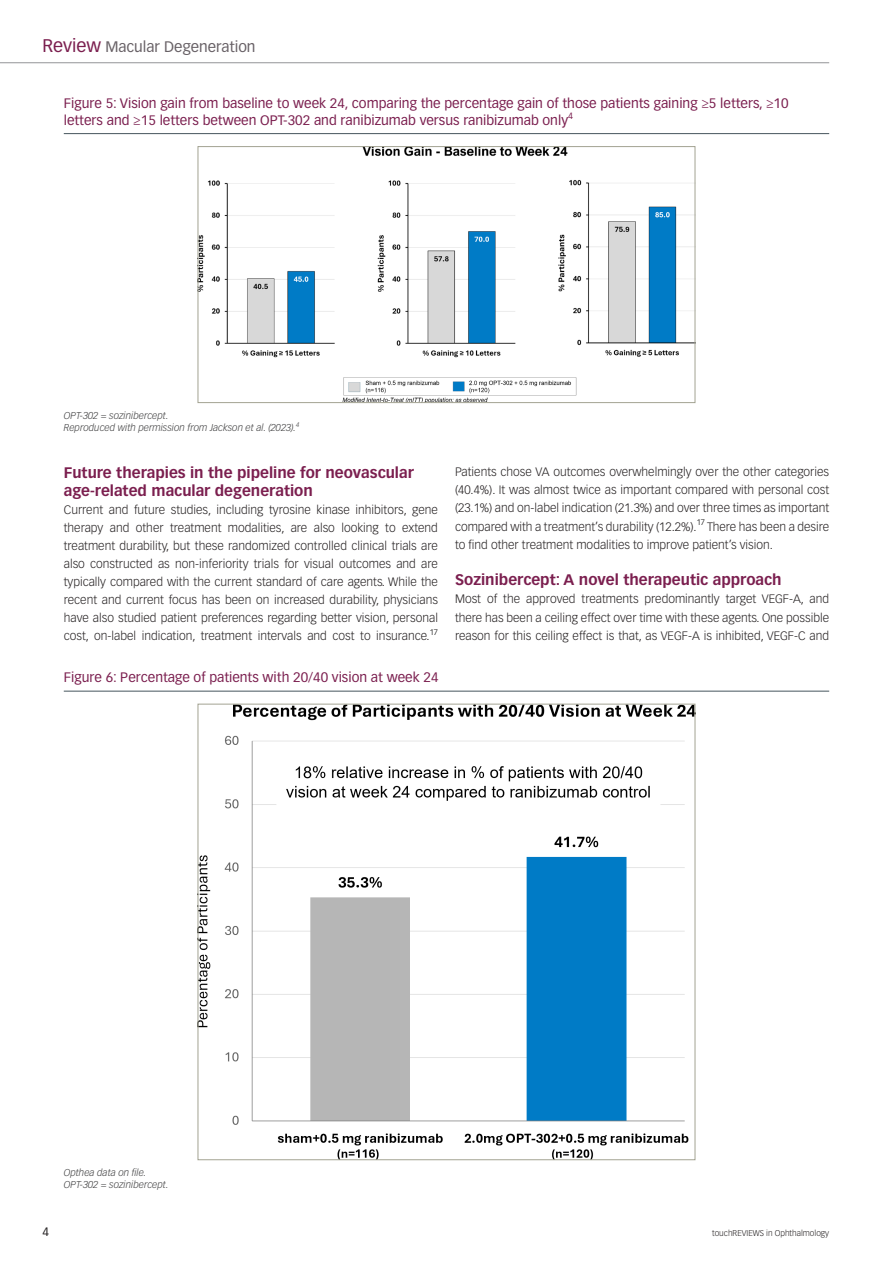
<style>
.page{position:relative;width:893px;height:1263px;background:#fff}
.page>*{position:absolute;margin:0;border:0;box-sizing:border-box;transform-origin:0 0}
.t1{font:700 15px/18px "Vectora LT Std";color:#7b1f4f}
.t2{font:15px "Vectora LT Std";color:#686166}
.t3{font:13.5px/16.5px "Vectora LT Std";color:#7b1f4f}
.t4{font:300 12px/18px "Vectora LT Std";color:#231f20;text-align:justify}
.t5{font:12px "Vectora LT Std";color:#231f20}
.t6{font:italic 300 9.75px/12px "Vectora LT Std";color:#3e3e3f}
.t7{font:300 8.25px "Vectora LT Std";color:#231f20}
.t8{font:300 7.95px "Vectora LT Std";color:#000}
.t9{font:italic 300 6.45px "Vectora LT Std";color:#3e3e3f}
.s1{font-size:18px;color:#7b1f4f}
</style>
<div class="page">
<hr style="left:0;top:62px;width:829px;height:1px;background:#939598">
<hr style="left:64px;top:133px;width:765px;height:1px;background:#46555d">
<img style="left:200px;top:148px;width:493px;height:253px">
<div style="left:198px;top:146px;width:497px;height:257px;border:1px solid #a3a392"></div>
<hr style="left:64px;top:691px;width:765px;height:1px;background:#46555d">
<img style="left:200px;top:706px;width:493px;height:452px">
<p class="t2" style="left:43px;top:38px;width:215px"><span class="s1">Review</span> Macular Degeneration</p>
<p class="t3" style="left:64px;top:95px;width:726px">Figure 5: Vision gain from baseline to week 24, comparing the percentage gain of those patients gaining ≥5 letters, ≥10 letters and ≥15 letters between OPT-302 and ranibizumab versus ranibizumab only<sup>4</sup></p>
<p class="t6" style="left:64px;top:410px;width:234px">OPT-302 = sozinibercept.<br>Reproduced with permission from Jackson et al. (2023).</p>
<p class="t9" style="left:296px;top:421px;width:5px">4</p>
<p class="t1" style="left:64px;top:464px;width:351px">Future therapies in the pipeline for neovascular age-related macular degeneration</p>
<p class="t4" style="left:64px;top:501px;width:376px">Current and future studies, including tyrosine kinase inhibitors, gene therapy and other treatment modalities, are also looking to extend treatment durability, but these randomized controlled clinical trials are also constructed as non-inferiority trials for visual outcomes and are typically compared with the current standard of care agents. While the recent and current focus has been on increased durability, physicians have also studied patient preferences regarding better vision, personal cost, on-label indication, treatment intervals and cost to insurance.<sup>17</sup></p>
<p class="t3" style="left:64px;top:669px;width:376px">Figure 6: Percentage of patients with 20/40 vision at week 24</p>
<p class="t4" style="left:455px;top:462px;width:376px">Patients chose VA outcomes overwhelmingly over the other categories (40.4%). It was almost twice as important compared with personal cost (23.1%) and on-label indication (21.3%) and over three times as important compared with a treatment’s durability (12.2%).</p>
<p class="t8" style="left:697px;top:518px;width:10px">17</p>
<p class="t4" style="left:455px;top:517px;width:376px;text-indent:252px">There has been a desire to find other treatment modalities to improve patient’s vision.</p>
<p class="t1" style="left:455px;top:570px;width:328px">Sozinibercept: A novel therapeutic approach</p>
<p class="t4" style="left:455px;top:590px;width:376px">Most of the approved treatments predominantly target VEGF-A, and there has been a ceiling effect over time with these agents. One possible reason for this ceiling effect is that, as VEGF-A is inhibited, VEGF-C and</p>
<p class="t5" style="left:43px;top:1224px;width:8px">4</p>
<p class="t6" style="left:64px;top:1167px;width:106px">Opthea data on file.<br>OPT-302 = sozinibercept.</p>
<p class="t7" style="left:712px;top:1228px;width:119px">touchREVIEWS in Ophthalmology</p>
</div>
